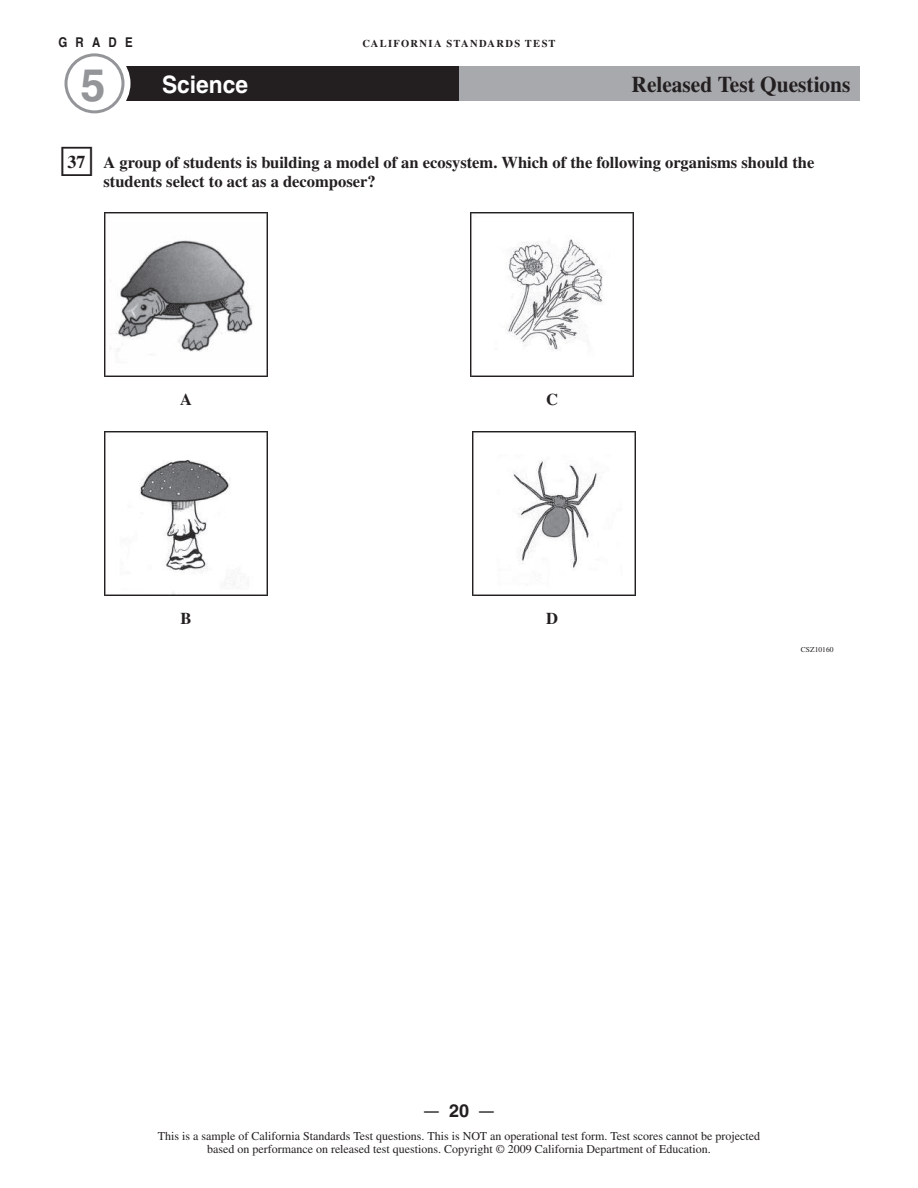
<style>
.page{position:relative;width:918px;height:1188px;background:#fff}
.page>*{position:absolute;margin:0;border:0;box-sizing:border-box;transform-origin:0 0}
.t1{font:700 45px "Helvetica";color:#939598}
.t2{font:700 24px "Helvetica";color:#fff;scale:.95 1}
.t3{font:700 22.5px "Times";color:#231f20;scale:.95 1}
.t4{font:condensed 18px "Helvetica";color:#231f20}
.t5{font:700 16.5px/19.5px "Times";color:#231f20}
.t6{font:700 13.5px "Helvetica";letter-spacing:.715em;color:#231f20;scale:.85 1}
.t7{font:12px/13.5px "Times";color:#231f20;text-align:center}
.t8{font:700 10.5px "Times";letter-spacing:.125em;color:#231f20}
.t9{font:7.5px "Times";color:#231f20}
.s1{font-size:18px}
.s2{font-weight:700;font-stretch:normal}
</style>
<div class="page">
<div style="left:459px;top:66px;width:401px;height:35px;background:#a8a9ad"></div>
<div style="left:63px;top:66px;width:396px;height:35px;background:#231f20"></div>
<svg style="left:60px;top:49px;width:69px;height:69px"></svg>
<div style="left:58px;top:47px;width:72px;height:72px;border:3px solid #fff;border-radius:50%"></div>
<div style="left:66px;top:55px;width:57px;height:57px;background:#fff;border-radius:50%"></div>
<div style="left:64px;top:53px;width:60px;height:60px;border:3px solid #939598;border-radius:50%"></div>
<img style="left:104px;top:213px;width:164px;height:163px">
<img style="left:470px;top:213px;width:164px;height:163px">
<img style="left:104px;top:432px;width:164px;height:163px">
<img style="left:472px;top:432px;width:164px;height:163px">
<p class="t6" style="left:58px;top:37px;width:89px">GRADE</p>
<p class="t8" style="left:362px;top:39px;width:195px">CALIFORNIA STANDARDS TEST</p>
<h1 class="t1" style="left:80px;top:68px;width:27px">5</h1>
<h2 class="t2" style="left:162px;top:75px;width:92px">Science</h2>
<h3 class="t3" style="left:632px;top:77px;width:232px">Released Test Questions</h3>
<h3 class="t5" style="left:104px;top:154px;width:712px;text-indent:-36px"><span class="s1">37</span> A group of students is building a model of an ecosystem. Which of the following organisms should the students select to act as a decomposer?</h3>
<h3 class="t5" style="left:180px;top:391px;width:13px">A</h3>
<h3 class="t5" style="left:546px;top:391px;width:13px">C</h3>
<h3 class="t5" style="left:180px;top:610px;width:13px">B</h3>
<h3 class="t5" style="left:546px;top:610px;width:13px">D</h3>
<p class="t9" style="left:801px;top:646px;width:34px">CSZ10160</p>
<h3 class="t4" style="left:424px;top:1104px;width:71px">— <span class="s2">20</span> —</h3>
<p class="t7" style="left:158px;top:1130px;width:604px">This is a sample of California Standards Test questions. This is NOT an operational test form. Test scores cannot be projected based on performance on released test questions. Copyright © 2009 California Department of Education.</p>
</div>
